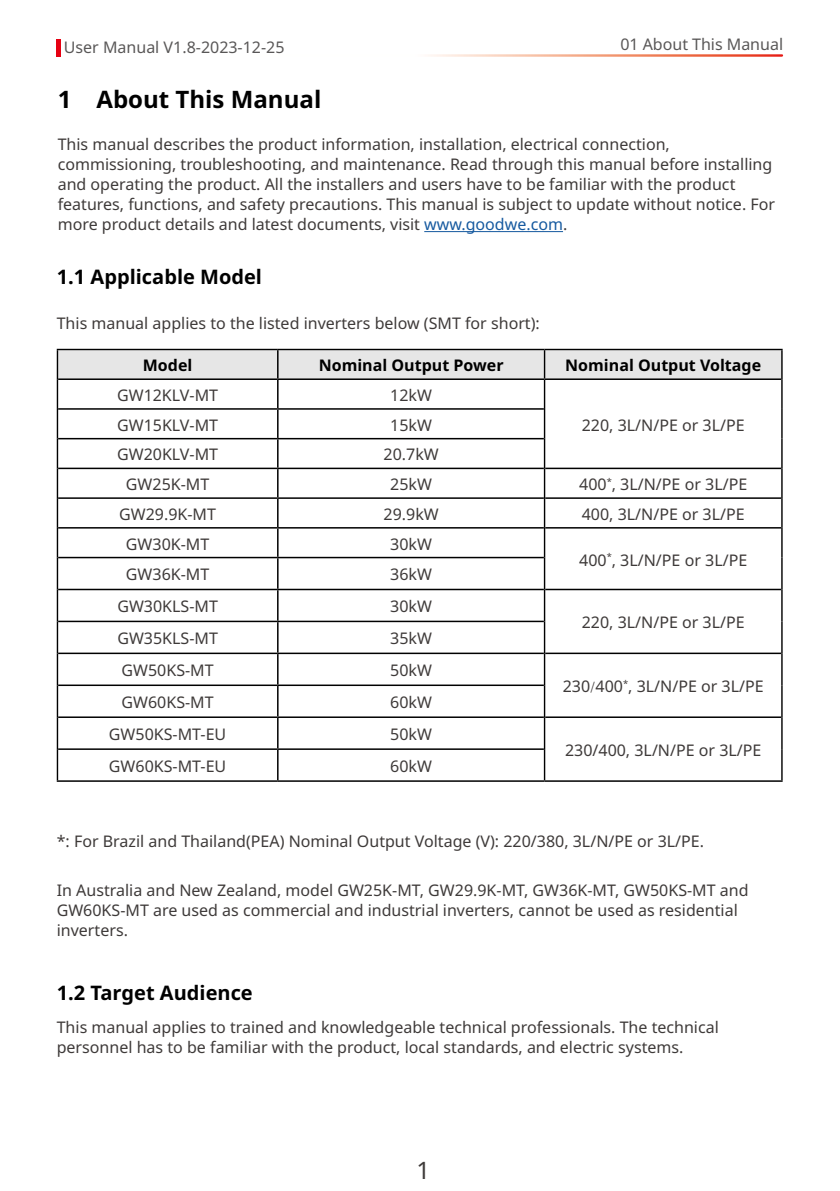
<style>
.page{position:relative;width:840px;height:1191px;background:#fff}
.page>*{position:absolute;margin:0;border:0;box-sizing:border-box;transform-origin:0 0}
.t1{font:700 24px "Noto Sans";color:#000}
.t2{font:24px "Noto Sans";color:#3e3a39}
.t3{font:700 20px "Noto Sans";color:#000}
.t4{font:16px/20px "Noto Sans";color:#3e3a39}
.t5{font:700 16px "Noto Sans";color:#000}
.t6{font:16px "Noto Sans";color:#595757}
.s1{color:#15599f}
.s2{font-family:"Adobe Song Std";font-weight:300}
</style>
<div class="page">
<hr style="left:57px;top:39px;width:4px;height:18px;background:#e60012">
<hr style="left:424px;top:231px;width:138px;height:1px;background:#15599f">
<hr style="left:58px;top:557px;width:220px;height:1px;background:#000">
<hr style="left:278px;top:557px;width:265px;height:1px;background:#000">
<hr style="left:277px;top:558px;width:1px;height:31px;background:#000">
<hr style="left:58px;top:589px;width:220px;height:1px;background:#000">
<hr style="left:278px;top:589px;width:265px;height:1px;background:#000">
<hr style="left:277px;top:590px;width:1px;height:30px;background:#000">
<hr style="left:545px;top:589px;width:235px;height:1px;background:#000">
<hr style="left:58px;top:620px;width:220px;height:2px;background:#000">
<hr style="left:278px;top:620px;width:265px;height:2px;background:#000">
<hr style="left:277px;top:622px;width:1px;height:30px;background:#000">
<hr style="left:58px;top:652px;width:220px;height:2px;background:#000">
<hr style="left:278px;top:652px;width:265px;height:2px;background:#000">
<hr style="left:277px;top:654px;width:1px;height:30px;background:#000">
<hr style="left:545px;top:652px;width:235px;height:2px;background:#000">
<hr style="left:58px;top:684px;width:220px;height:2px;background:#000">
<hr style="left:278px;top:684px;width:265px;height:2px;background:#000">
<hr style="left:277px;top:686px;width:1px;height:30px;background:#000">
<hr style="left:58px;top:716px;width:220px;height:2px;background:#000">
<hr style="left:278px;top:716px;width:265px;height:2px;background:#000">
<hr style="left:277px;top:718px;width:1px;height:30px;background:#000">
<hr style="left:545px;top:716px;width:235px;height:2px;background:#000">
<hr style="left:58px;top:748px;width:220px;height:2px;background:#000">
<hr style="left:278px;top:748px;width:265px;height:2px;background:#000">
<hr style="left:277px;top:750px;width:1px;height:30px;background:#000">
<hr style="left:57px;top:780px;width:221px;height:2px;background:#000">
<hr style="left:278px;top:780px;width:266px;height:2px;background:#000">
<hr style="left:544px;top:780px;width:238px;height:2px;background:#000">
<hr style="left:544px;top:349px;width:238px;height:1px;background:#000">
<hr style="left:780px;top:350px;width:2px;height:29px;background:#000">
<hr style="left:780px;top:379px;width:2px;height:30px;background:#000">
<hr style="left:780px;top:409px;width:2px;height:30px;background:#000">
<hr style="left:780px;top:439px;width:2px;height:29px;background:#000">
<hr style="left:780px;top:468px;width:2px;height:30px;background:#000">
<hr style="left:780px;top:498px;width:2px;height:30px;background:#000">
<svg style="left:57px;top:349px;width:724px;height:208px"></svg>
<hr style="left:543px;top:528px;width:2px;height:29px;background:#000">
<hr style="left:780px;top:528px;width:2px;height:29px;background:#000">
<hr style="left:57px;top:557px;width:1px;height:32px;background:#000">
<hr style="left:543px;top:557px;width:2px;height:32px;background:#000">
<hr style="left:780px;top:557px;width:2px;height:32px;background:#000">
<hr style="left:57px;top:589px;width:1px;height:32px;background:#000">
<hr style="left:543px;top:589px;width:2px;height:32px;background:#000">
<hr style="left:780px;top:589px;width:2px;height:32px;background:#000">
<hr style="left:57px;top:621px;width:1px;height:32px;background:#000">
<hr style="left:543px;top:621px;width:2px;height:32px;background:#000">
<hr style="left:780px;top:621px;width:2px;height:32px;background:#000">
<hr style="left:57px;top:653px;width:1px;height:32px;background:#000">
<hr style="left:543px;top:653px;width:2px;height:32px;background:#000">
<hr style="left:780px;top:653px;width:2px;height:32px;background:#000">
<hr style="left:57px;top:685px;width:1px;height:32px;background:#000">
<hr style="left:543px;top:685px;width:2px;height:32px;background:#000">
<hr style="left:780px;top:685px;width:2px;height:32px;background:#000">
<hr style="left:57px;top:717px;width:1px;height:32px;background:#000">
<hr style="left:543px;top:717px;width:2px;height:32px;background:#000">
<hr style="left:780px;top:717px;width:2px;height:32px;background:#000">
<hr style="left:57px;top:749px;width:1px;height:31px;background:#000">
<hr style="left:543px;top:749px;width:2px;height:31px;background:#000">
<hr style="left:780px;top:749px;width:2px;height:31px;background:#000">
<p class="t6" style="left:620px;top:33px;width:164px">01 About This Manual</p>
<p class="t6" style="left:64px;top:36px;width:222px">User Manual V1.8-2023-12-25</p>
<h1 class="t1" style="left:58px;top:83px;width:265px">1 About This Manual</h1>
<p class="t4" style="left:58px;top:134px;width:718px">This manual describes the product information, installation, electrical connection, commissioning, troubleshooting, and maintenance. Read through this manual before installing and operating the product. All the installers and users have to be familiar with the product features, functions, and safety precautions. This manual is subject to update without notice. For more product details and latest documents, visit <span class="s1">www.goodwe.com</span>.</p>
<p class="t3" style="left:57px;top:262px;width:207px">1.1 Applicable Model</p>
<p class="t4" style="left:57px;top:313px;width:484px">This manual applies to the listed inverters below (SMT for short):</p>
<p class="t5" style="left:143px;top:354px;width:51px">Model</p>
<p class="t5" style="left:318px;top:354px;width:186px">Nominal Output Power</p>
<p class="t5" style="left:565px;top:354px;width:197px">Nominal Output Voltage</p>
<p class="t4" style="left:117px;top:385px;width:102px">GW12KLV-MT</p>
<p class="t4" style="left:390px;top:385px;width:43px">12kW</p>
<p class="t4" style="left:117px;top:415px;width:102px">GW15KLV-MT</p>
<p class="t4" style="left:390px;top:415px;width:43px">15kW</p>
<p class="t4" style="left:581px;top:415px;width:164px">220, 3L/N/PE or 3L/PE</p>
<p class="t4" style="left:117px;top:445px;width:102px">GW20KLV-MT</p>
<p class="t4" style="left:383px;top:445px;width:57px">20.7kW</p>
<p class="t4" style="left:126px;top:475px;width:85px">GW25K-MT</p>
<p class="t4" style="left:390px;top:475px;width:43px">25kW</p>
<p class="t4" style="left:579px;top:475px;width:169px">400<sup>*</sup>, 3L/N/PE or 3L/PE</p>
<p class="t4" style="left:119px;top:504px;width:98px">GW29.9K-MT</p>
<p class="t4" style="left:383px;top:504px;width:57px">29.9kW</p>
<p class="t4" style="left:581px;top:504px;width:164px">400, 3L/N/PE or 3L/PE</p>
<p class="t4" style="left:126px;top:534px;width:85px">GW30K-MT</p>
<p class="t4" style="left:390px;top:534px;width:43px">30kW</p>
<p class="t4" style="left:579px;top:550px;width:169px">400<sup>*</sup>, 3L/N/PE or 3L/PE</p>
<p class="t4" style="left:126px;top:565px;width:85px">GW36K-MT</p>
<p class="t4" style="left:390px;top:565px;width:43px">36kW</p>
<p class="t4" style="left:117px;top:597px;width:102px">GW30KLS-MT</p>
<p class="t4" style="left:390px;top:597px;width:43px">30kW</p>
<p class="t4" style="left:581px;top:613px;width:164px">220, 3L/N/PE or 3L/PE</p>
<p class="t4" style="left:117px;top:629px;width:102px">GW35KLS-MT</p>
<p class="t4" style="left:390px;top:629px;width:43px">35kW</p>
<p class="t4" style="left:121px;top:660px;width:94px">GW50KS-MT</p>
<p class="t4" style="left:390px;top:660px;width:43px">50kW</p>
<p class="t4" style="left:562px;top:677px;width:202px">230<span class="s2">/</span>400<sup>*</sup>, 3L/N/PE or 3L/PE</p>
<p class="t4" style="left:121px;top:692px;width:94px">GW60KS-MT</p>
<p class="t4" style="left:390px;top:692px;width:43px">60kW</p>
<p class="t4" style="left:109px;top:724px;width:119px">GW50KS-MT-EU</p>
<p class="t4" style="left:390px;top:724px;width:43px">50kW</p>
<p class="t4" style="left:564px;top:740px;width:198px">230/400, 3L/N/PE or 3L/PE</p>
<p class="t4" style="left:109px;top:756px;width:119px">GW60KS-MT-EU</p>
<p class="t4" style="left:390px;top:756px;width:43px">60kW</p>
<p class="t4" style="left:57px;top:831px;width:648px">*: For Brazil and Thailand(PEA) Nominal Output Voltage (V): 220/380, 3L/N/PE or 3L/PE.</p>
<p class="t4" style="left:57px;top:880px;width:693px">In Australia and New Zealand, model GW25K-MT, GW29.9K-MT, GW36K-MT, GW50KS-MT and<br>GW60KS-MT are used as commercial and industrial inverters, cannot be used as residential inverters.</p>
<p class="t3" style="left:57px;top:978px;width:197px">1.2 Target Audience</p>
<p class="t4" style="left:57px;top:1017px;width:663px">This manual applies to trained and knowledgeable technical professionals. The technical personnel has to be familiar with the product, local standards, and electric systems.</p>
<h1 class="t2" style="left:416px;top:1153px;width:15px">1</h1>
</div>
